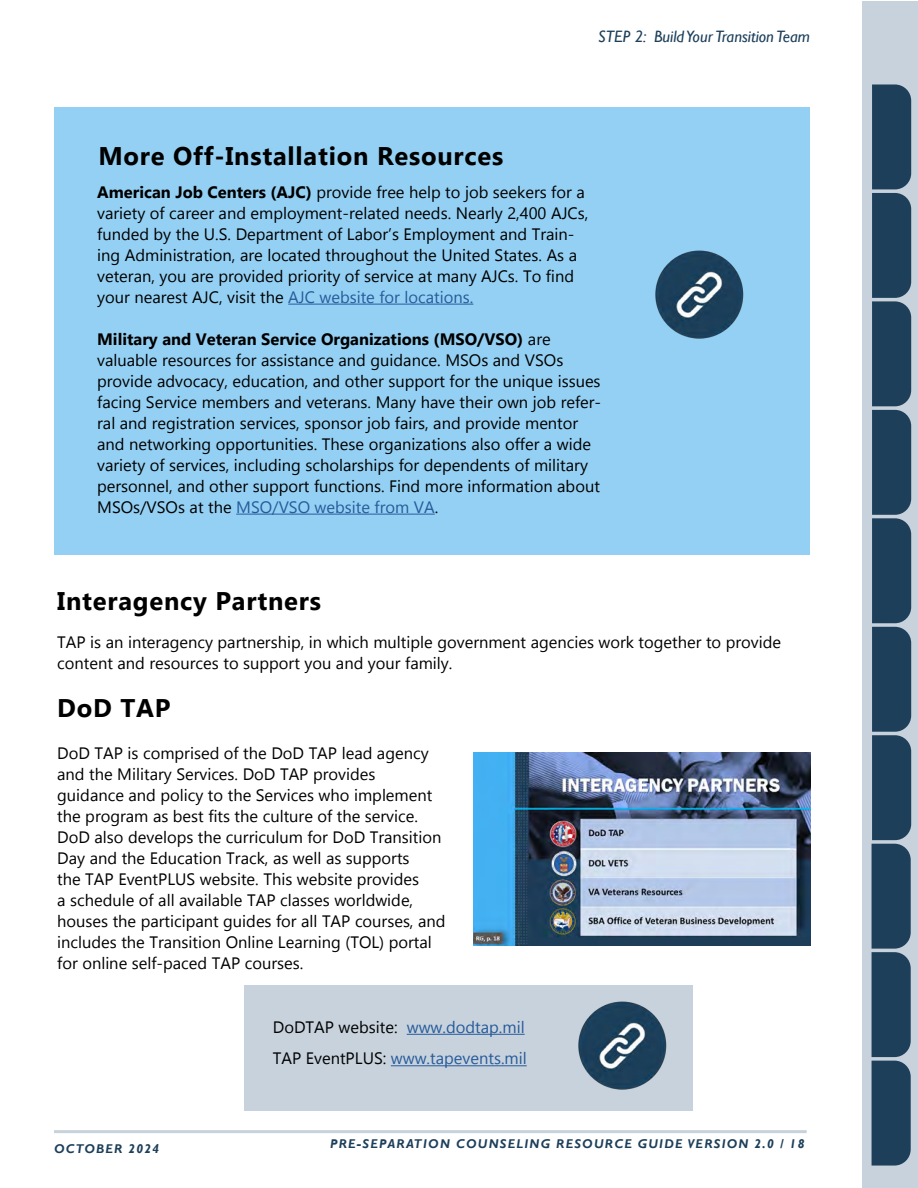
<style>
.page{position:relative;width:918px;height:1188px;background:#fff}
.page>*{position:absolute;margin:0;border:0;box-sizing:border-box;transform-origin:0 0}
.t1{font:700 25.5px "Gadugi";letter-spacing:.03em;color:#000}
.t2{font:16.5px/21px "Gadugi";color:#000}
.t3{font:16.5px/31.5px "Gadugi";color:#275b9b}
.t4{font:italic 16.5px "Gill Sans";color:#1d3f5a}
.t5{font:italic 700 12.75px "Gill Sans";letter-spacing:.1em;color:#1d3f5a}
.s1{font-weight:700}
.s2{color:#275b9b}
.s3{color:#000}
</style>
<div class="page">
<div style="left:863px;top:1px;width:55px;height:1187px;background:#c7d2dc"></div>
<hr style="left:54px;top:1130px;width:753px;height:3px;background:#c7d2dc">
<svg style="left:872px;top:84px;width:39px;height:1082px;background:#274761"></svg>
<div style="left:54px;top:108px;width:756px;height:447px;background:#94d0f3"></div>
<div style="left:244px;top:986px;width:448px;height:125px;background:#c7d2dc"></div>
<hr style="left:288px;top:304px;width:185px;height:1px;background:#275b9b">
<hr style="left:236px;top:514px;width:199px;height:1px;background:#275b9b">
<img style="left:655px;top:250px;width:89px;height:89px">
<img style="left:559px;top:985px;width:128px;height:105px">
<hr style="left:407px;top:1034px;width:118px;height:1px;background:#275b9b">
<hr style="left:391px;top:1065px;width:136px;height:1px;background:#275b9b">
<img style="left:473px;top:753px;width:338px;height:193px">
<h1 class="t1" style="left:98px;top:141px;width:406px">More Off-Installation Resources</h1>
<p class="t4" style="left:598px;top:26px;width:213px">STEP 2: Build Your Transition Team</p>
<p class="t2" style="left:97px;top:181px;width:493px"><span class="s1">American Job Centers (AJC)</span> provide free help to job seekers for a variety of career and employment-related needs. Nearly 2,400 AJCs, funded by the U.S. Department of Labor’s Employment and Train&shy;ing Administration, are located throughout the United States. As a veteran, you are provided priority of service at many AJCs. To find your nearest AJC, visit the <span class="s2">AJC website for locations.</span></p>
<p class="t2" style="left:97px;top:328px;width:505px"><span class="s1">Military and Veteran Service Organizations (MSO/VSO)</span> are valuable resources for assistance and guidance. MSOs and VSOs provide advocacy, education, and other support for the unique issues facing Service members and veterans. Many have their own job refer&shy;ral and registration services, sponsor job fairs, and provide mentor and networking opportunities. These organizations also offer a wide variety of services, including scholarships for dependents of military personnel, and other support functions. Find more information about MSOs/VSOs at the <span class="s2">MSO/VSO website from VA</span>.</p>
<h1 class="t1" style="left:57px;top:585px;width:265px">Interagency Partners</h1>
<p class="t2" style="left:57px;top:632px;width:725px">TAP is an interagency partnership, in which multiple government agencies work together to provide content and resources to support you and your family.</p>
<h1 class="t1" style="left:57px;top:693px;width:115px">DoD TAP</h1>
<p class="t2" style="left:57px;top:742px;width:390px">DoD TAP is comprised of the DoD TAP lead agency and the Military Services. DoD TAP provides guidance and policy to the Services who implement the program as best fits the culture of the service.<br>DoD also develops the curriculum for DoD Transition Day and the Education Track, as well as supports<br>the TAP EventPLUS website. This website provides<br>a schedule of all available TAP classes worldwide, houses the participant guides for all TAP courses, and includes the Transition Online Learning (TOL) portal for online self-paced TAP courses.</p>
<p class="t3" style="left:273px;top:1011px;width:255px"><span class="s3">DoDTAP website:</span> www.dodtap.mil<br><span class="s3">TAP EventPLUS:</span> www.tapevents.mil</p>
<p class="t5" style="left:54px;top:1141px;width:107px">OCTOBER 2024</p>
<p class="t5" style="left:330px;top:1136px;width:476px">PRE-SEPARATION COUNSELING RESOURCE GUIDE VERSION 2.0 / 18</p>
</div>
